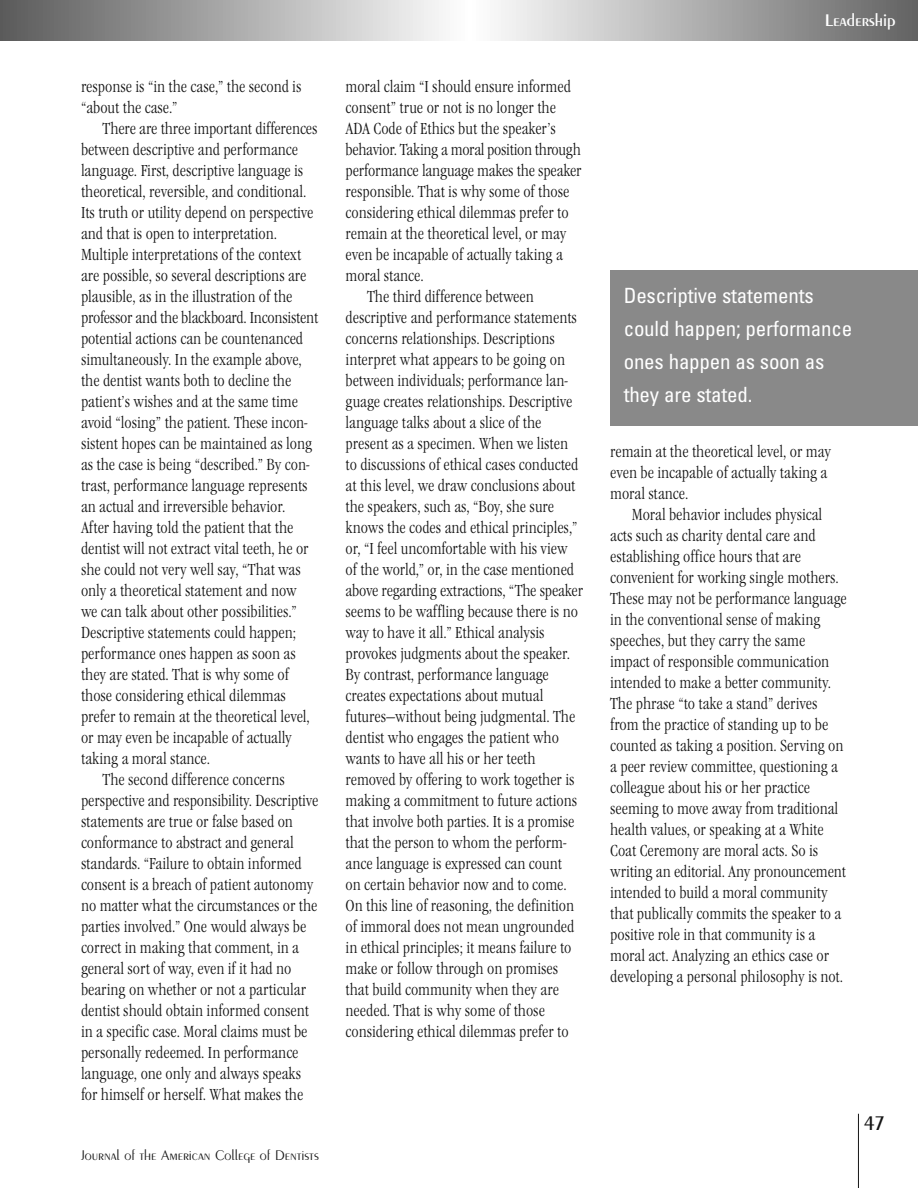
<style>
.page{position:relative;width:918px;height:1188px;background:#fff}
.page>*{position:absolute;margin:0;border:0;box-sizing:border-box;transform-origin:0 0}
.t1{font:condensed 21px/33px "Univers";letter-spacing:-.01em;color:#fff}
.t2{font:600 21px "Peignot";color:#141414;scale:.9 1}
.t3{font:600 18px "Peignot";color:#fff}
.t4{font:300 condensed 16.5px/21px "Garamond Itc T";color:#141414}
.t5{font:300 condensed 16.5px "Garamond Itc T";letter-spacing:-.02em;color:#141414}
.t6{font:300 15px "Peignot";color:#141414}
</style>
<div class="page">
<hr style="left:858px;top:1114px;width:1px;height:74px;background:#141414">
<svg style="left:0;top:0;width:918px;height:40px;background:#aeaeae"></svg>
<div style="left:610px;top:270px;width:308px;height:155px;background:#898989"></div>
<p class="t4" style="left:81px;top:76px;width:222px">response is “in the case,” the second is “about the case.”</p>
<p class="t4" style="left:103px;top:118px;width:216px">There are three important differences</p>
<p class="t4" style="left:81px;top:139px;width:219px">between descriptive and performance</p>
<p class="t4" style="left:81px;top:160px;width:224px">language. First, descriptive language is</p>
<p class="t4" style="left:81px;top:181px;width:227px">theoretical, reversible, and conditional.</p>
<p class="t4" style="left:81px;top:202px;width:234px">Its truth or utility depend on perspective</p>
<p class="t4" style="left:81px;top:223px;width:198px">and that is open to interpretation.</p>
<p class="t4" style="left:81px;top:244px;width:222px">Multiple interpretations of the context</p>
<p class="t4" style="left:81px;top:265px;width:227px">are possible, so several descriptions are</p>
<p class="t4" style="left:81px;top:286px;width:213px">plausible, as in the illustration of the</p>
<p class="t4" style="left:81px;top:307px;width:239px">professor and the blackboard. Inconsistent</p>
<p class="t4" style="left:81px;top:328px;width:224px">potential actions can be countenanced</p>
<p class="t4" style="left:81px;top:349px;width:222px">simultaneously. In the example above,</p>
<p class="t4" style="left:81px;top:370px;width:212px">the dentist wants both to decline the</p>
<p class="t4" style="left:81px;top:391px;width:219px">patient’s wishes and at the same time</p>
<p class="t4" style="left:81px;top:412px;width:228px">avoid “losing” the patient. These incon-</p>
<p class="t4" style="left:81px;top:433px;width:233px">sistent hopes can be maintained as long</p>
<p class="t4" style="left:81px;top:454px;width:230px">as the case is being “described.” By con-</p>
<p class="t4" style="left:81px;top:475px;width:228px">trast, performance language represents</p>
<p class="t4" style="left:81px;top:496px;width:206px">an actual and irreversible behavior.</p>
<p class="t4" style="left:81px;top:517px;width:214px">After having told the patient that the</p>
<p class="t4" style="left:81px;top:538px;width:229px">dentist will not extract vital teeth, he or</p>
<p class="t4" style="left:81px;top:559px;width:221px">she could not very well say, “That was</p>
<p class="t4" style="left:81px;top:580px;width:217px">only a theoretical statement and now</p>
<p class="t4" style="left:81px;top:601px;width:217px">we can talk about other possibilities.”</p>
<p class="t4" style="left:81px;top:622px;width:217px">Descriptive statements could happen;</p>
<p class="t4" style="left:81px;top:643px;width:216px">performance ones happen as soon as</p>
<p class="t4" style="left:81px;top:664px;width:209px">they are stated. That is why some of</p>
<p class="t4" style="left:81px;top:685px;width:206px">those considering ethical dilemmas</p>
<p class="t4" style="left:81px;top:706px;width:230px">prefer to remain at the theoretical level,</p>
<p class="t4" style="left:81px;top:727px;width:212px">or may even be incapable of actually</p>
<p class="t4" style="left:81px;top:748px;width:131px">taking a moral stance.</p>
<p class="t4" style="left:103px;top:769px;width:184px">The second difference concerns</p>
<p class="t4" style="left:81px;top:790px;width:239px">perspective and responsibility. Descriptive</p>
<p class="t4" style="left:81px;top:811px;width:214px">statements are true or false based on</p>
<p class="t4" style="left:81px;top:832px;width:214px">conformance to abstract and general</p>
<p class="t4" style="left:81px;top:853px;width:222px">standards. “Failure to obtain informed</p>
<p class="t4" style="left:81px;top:874px;width:234px">consent is a breach of patient autonomy</p>
<p class="t4" style="left:81px;top:895px;width:238px">no matter what the circumstances or the</p>
<p class="t4" style="left:81px;top:916px;width:227px">parties involved.” One would always be</p>
<p class="t4" style="left:81px;top:937px;width:220px">correct in making that comment, in a</p>
<p class="t4" style="left:81px;top:958px;width:212px">general sort of way, even if it had no</p>
<p class="t4" style="left:81px;top:979px;width:227px">bearing on whether or not a particular</p>
<p class="t4" style="left:81px;top:1000px;width:229px">dentist should obtain informed consent</p>
<p class="t4" style="left:81px;top:1021px;width:228px">in a specific case. Moral claims must be</p>
<p class="t4" style="left:81px;top:1042px;width:219px">personally redeemed. In performance</p>
<p class="t4" style="left:81px;top:1063px;width:222px">language, one only and always speaks</p>
<p class="t4" style="left:81px;top:1084px;width:224px">for himself or herself. What makes the</p>
<p class="t6" style="left:81px;top:1150px;width:239px">Journal of the American College of Dentists</p>
<p class="t4" style="left:346px;top:76px;width:227px">moral claim “I should ensure informed</p>
<p class="t4" style="left:346px;top:97px;width:212px">consent” true or not is no longer the</p>
<p class="t4" style="left:346px;top:118px;width:212px">ADA Code of Ethics but the speaker’s</p>
<p class="t5" style="left:346px;top:140px;width:237px">behavior. Taking a moral position through</p>
<p class="t4" style="left:346px;top:160px;width:238px">performance language makes the speaker</p>
<p class="t4" style="left:346px;top:181px;width:225px">responsible. That is why some of those</p>
<p class="t4" style="left:346px;top:202px;width:224px">considering ethical dilemmas prefer to</p>
<p class="t4" style="left:346px;top:223px;width:222px">remain at the theoretical level, or may</p>
<p class="t4" style="left:346px;top:244px;width:219px">even be incapable of actually taking a</p>
<p class="t4" style="left:346px;top:265px;width:80px">moral stance.</p>
<p class="t4" style="left:367px;top:286px;width:168px">The third difference between</p>
<p class="t4" style="left:346px;top:307px;width:233px">descriptive and performance statements</p>
<p class="t4" style="left:346px;top:328px;width:211px">concerns relationships. Descriptions</p>
<p class="t4" style="left:346px;top:349px;width:221px">interpret what appears to be going on</p>
<p class="t4" style="left:346px;top:370px;width:224px">between individuals; performance lan-</p>
<p class="t4" style="left:346px;top:391px;width:228px">guage creates relationships. Descriptive</p>
<p class="t4" style="left:346px;top:412px;width:197px">language talks about a slice of the</p>
<p class="t4" style="left:346px;top:433px;width:224px">present as a specimen. When we listen</p>
<p class="t4" style="left:346px;top:454px;width:234px">to discussions of ethical cases conducted</p>
<p class="t4" style="left:346px;top:475px;width:231px">at this level, we draw conclusions about</p>
<p class="t4" style="left:346px;top:496px;width:210px">the speakers, such as, “Boy, she sure</p>
<p class="t4" style="left:346px;top:517px;width:233px">knows the codes and ethical principles,”</p>
<p class="t4" style="left:346px;top:538px;width:224px">or, “I feel uncomfortable with his view</p>
<p class="t4" style="left:346px;top:559px;width:230px">of the world,” or, in the case mentioned</p>
<p class="t4" style="left:346px;top:580px;width:239px">above regarding extractions, “The speaker</p>
<p class="t4" style="left:346px;top:601px;width:234px">seems to be waffling because there is no</p>
<p class="t4" style="left:346px;top:622px;width:201px">way to have it all.” Ethical analysis</p>
<p class="t4" style="left:346px;top:643px;width:226px">provokes judgments about the speaker.</p>
<p class="t4" style="left:346px;top:664px;width:205px">By contrast, performance language</p>
<p class="t4" style="left:346px;top:685px;width:199px">creates expectations about mutual</p>
<p class="t4" style="left:346px;top:706px;width:231px">futures—without being judgmental. The</p>
<p class="t4" style="left:346px;top:727px;width:215px">dentist who engages the patient who</p>
<p class="t4" style="left:346px;top:748px;width:192px">wants to have all his or her teeth</p>
<p class="t4" style="left:346px;top:769px;width:231px">removed by offering to work together is</p>
<p class="t4" style="left:346px;top:790px;width:233px">making a commitment to future actions</p>
<p class="t4" style="left:346px;top:811px;width:231px">that involve both parties. It is a promise</p>
<p class="t4" style="left:346px;top:832px;width:222px">that the person to whom the perform-</p>
<p class="t4" style="left:346px;top:853px;width:218px">ance language is expressed can count</p>
<p class="t4" style="left:346px;top:874px;width:223px">on certain behavior now and to come.</p>
<p class="t4" style="left:346px;top:895px;width:230px">On this line of reasoning, the definition</p>
<p class="t4" style="left:346px;top:916px;width:230px">of immoral does not mean ungrounded</p>
<p class="t4" style="left:346px;top:937px;width:227px">in ethical principles; it means failure to</p>
<p class="t4" style="left:346px;top:958px;width:214px">make or follow through on promises</p>
<p class="t4" style="left:346px;top:979px;width:215px">that build community when they are</p>
<p class="t4" style="left:346px;top:1000px;width:201px">needed. That is why some of those</p>
<p class="t4" style="left:346px;top:1021px;width:224px">considering ethical dilemmas prefer to</p>
<p class="t3" style="left:825px;top:13px;width:72px">Leadership</p>
<p class="t1" style="left:624px;top:281px;width:230px">Descriptive statements could happen; performance ones happen as soon as they are stated.</p>
<p class="t4" style="left:610px;top:441px;width:222px">remain at the theoretical level, or may even be incapable of actually taking a moral stance.</p>
<p class="t4" style="left:610px;top:504px;width:238px;text-indent:22px">Moral behavior includes physical acts such as charity dental care and establishing office hours that are convenient for working single mothers.<br>These may not be performance language in the conventional sense of making speeches, but they carry the same impact of responsible communication intended to make a better community.<br>The phrase “to take a stand” derives from the practice of standing up to be counted as taking a position. Serving on a peer review committee, questioning a colleague about his or her practice seeming to move away from traditional health values, or speaking at a White Coat Ceremony are moral acts. So is writing an editorial. Any pronouncement intended to build a moral community that publically commits the speaker to a positive role in that community is a moral act. Analyzing an ethics case or developing a personal philosophy is not.</p>
<p class="t2" style="left:864px;top:1115px;width:24px">47</p>
</div>
